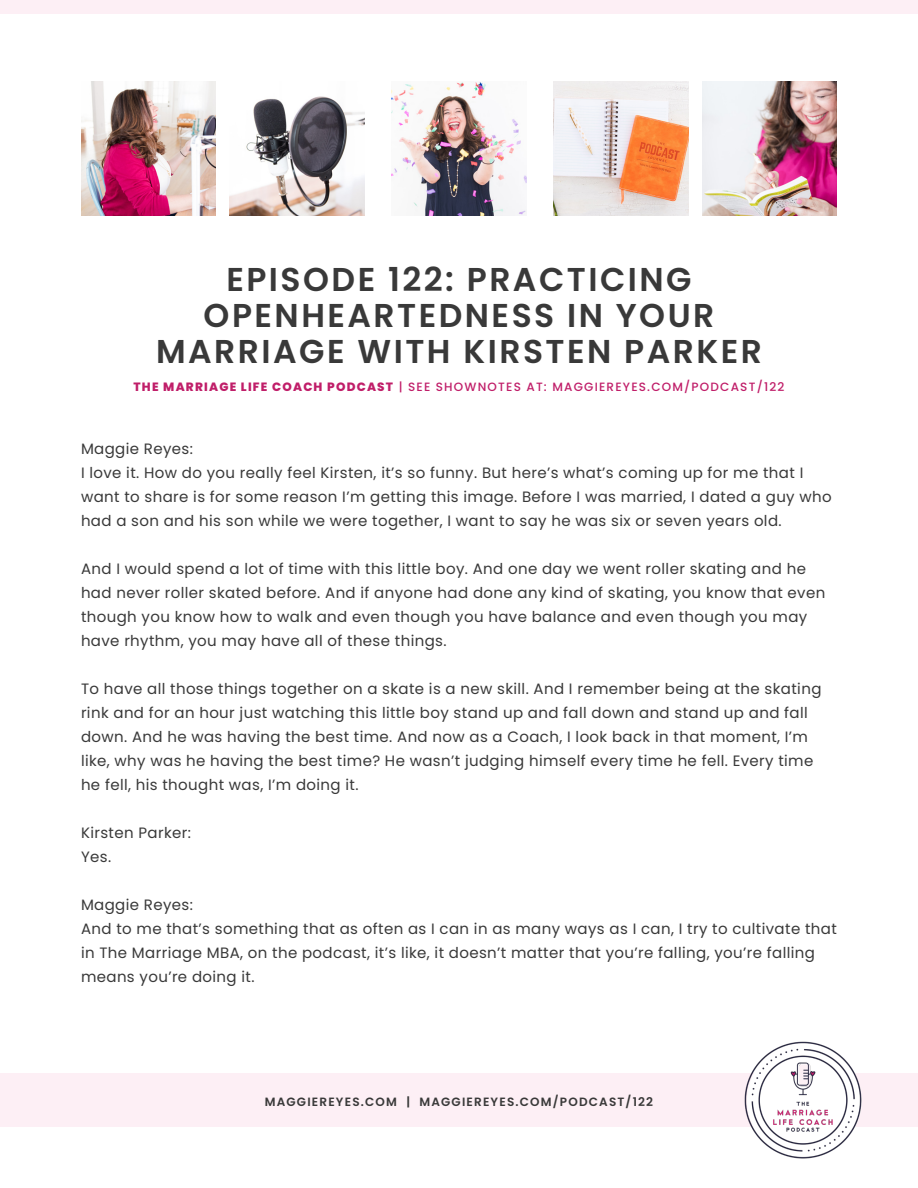
<style>
.page{position:relative;width:918px;height:1188px;background:#fff}
.page>*{position:absolute;margin:0;border:0;box-sizing:border-box;transform-origin:0 0}
.t1{font:600 33px/36px "Poppins";letter-spacing:.075em;color:#393939;text-align:center}
.t2{font:15px/24px "Poppins";letter-spacing:.025em;color:#393939}
.t3{font:500 12px "Poppins";letter-spacing:.1em;color:#c01e69}
.t4{font:600 12px "Poppins";letter-spacing:.1em;color:#393939}
.s1{font-weight:800}
</style>
<div class="page">
<div style="left:0;top:1073px;width:918px;height:54px;background:#fdeff5"></div>
<div style="left:0;top:0;width:918px;height:14px;background:#fdeff5"></div>
<img style="left:81px;top:81px;width:135px;height:135px">
<img style="left:392px;top:82px;width:134px;height:134px">
<img style="left:702px;top:81px;width:135px;height:135px">
<img style="left:230px;top:96px;width:134px;height:120px">
<img style="left:554px;top:81px;width:134px;height:135px">
<img style="left:744px;top:1041px;width:118px;height:118px">
<h1 class="t1" style="left:156px;top:262px;width:607px">EPISODE 122: PRACTICING<br>OPENHEARTEDNESS IN YOUR<br>MARRIAGE WITH KIRSTEN PARKER</h1>
<p class="t3" style="left:133px;top:379px;width:653px"><span class="s1">THE MARRIAGE LIFE COACH PODCAST</span> | SEE SHOWNOTES AT: MAGGIEREYES.COM/PODCAST/122</p>
<p class="t2" style="left:81px;top:437px;width:752px">Maggie Reyes:<br>I love it. How do you really feel Kirsten, it’s so funny. But here’s what’s coming up for me that I want to share is for some reason I’m getting this image. Before I was married, I dated a guy who had a son and his son while we were together, I want to say he was six or seven years old.</p>
<p class="t2" style="left:81px;top:557px;width:746px">And I would spend a lot of time with this little boy. And one day we went roller skating and he had never roller skated before. And if anyone had done any kind of skating, you know that even though you know how to walk and even though you have balance and even though you may have rhythm, you may have all of these things.</p>
<p class="t2" style="left:81px;top:677px;width:742px">To have all those things together on a skate is a new skill. And I remember being at the skating rink and for an hour just watching this little boy stand up and fall down and stand up and fall down. And he was having the best time. And now as a Coach, I look back in that moment, I’m like, why was he having the best time? He wasn’t judging himself every time he fell. Every time he fell, his thought was, I’m doing it.</p>
<p class="t2" style="left:81px;top:821px;width:111px">Kirsten Parker:<br>Yes.</p>
<p class="t2" style="left:81px;top:893px;width:757px">Maggie Reyes:<br>And to me that’s something that as often as I can in as many ways as I can, I try to cultivate that in The Marriage MBA, on the podcast, it’s like, it doesn’t matter that you’re falling, you’re falling means you’re doing it.</p>
<p class="t4" style="left:265px;top:1095px;width:390px">MAGGIEREYES.COM | MAGGIEREYES.COM/PODCAST/122</p>
</div>
